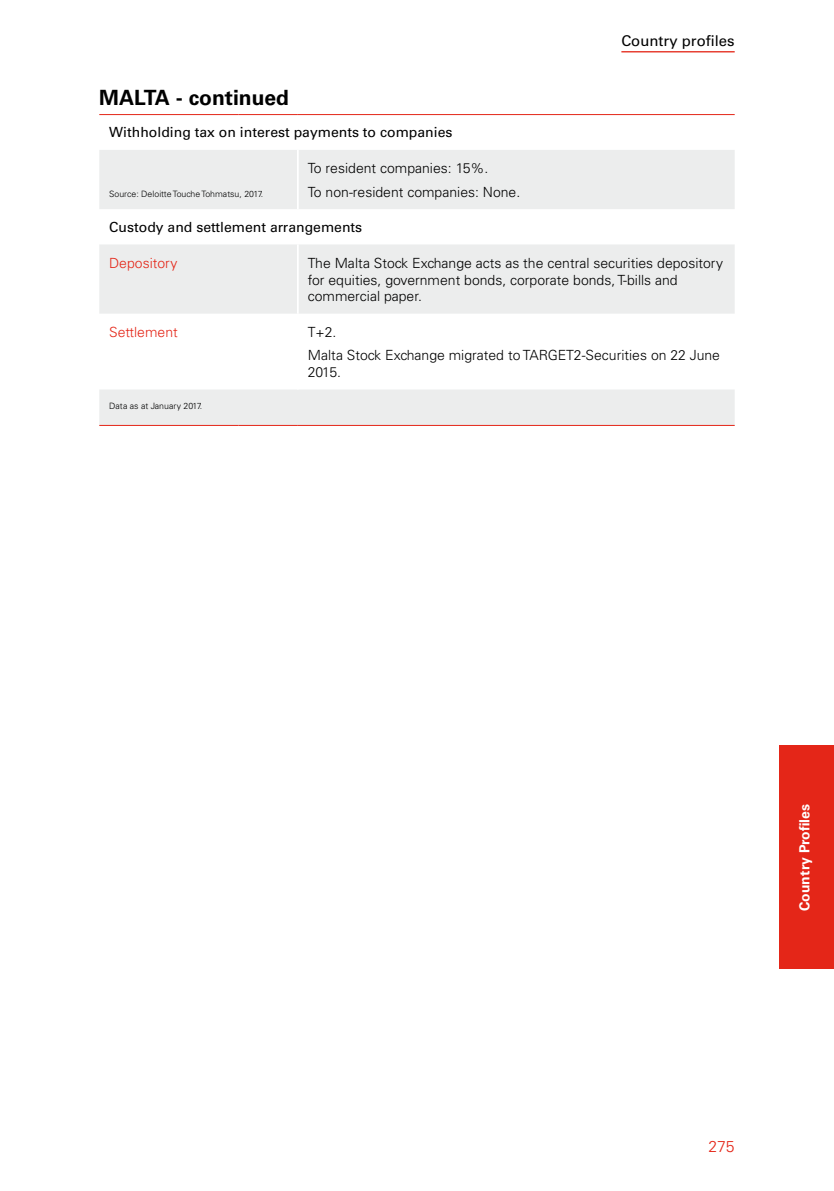
<style>
.page{position:relative;width:834px;height:1191px;background:#fff}
.page>*{position:absolute;margin:0;border:0;box-sizing:border-box;transform-origin:0 0}
.t1{font:700 21px "Univers";color:#000}
.t2{font:300 15.75px "Univers";color:#e42618}
.t3{font:14.88px "Univers";color:#000}
.t4{font:300 14px/23.3px "Univers";color:#000}
.t5{font:14px "Univers";color:#000}
.t6{font:300 14px "Univers";color:#e42618}
.t7{font:700 14px "Univers";color:#fff}
.t8{font:300 8.75px "Univers";color:#000}
</style>
<div class="page">
<hr style="left:621px;top:51px;width:113px;height:1px;background:#e42618">
<div style="left:779px;top:746px;width:54px;height:223px;background:#e42618"></div>
<svg style="left:99px;top:150px;width:635px;height:275px;fill:#eceded"></svg>
<hr style="left:297px;top:150px;width:2px;height:59px;background:#fff">
<hr style="left:297px;top:244px;width:2px;height:70px;background:#fff">
<hr style="left:297px;top:314px;width:2px;height:75px;background:#fff">
<hr style="left:99px;top:425px;width:139px;height:1px;background:#e42618">
<hr style="left:238px;top:425px;width:60px;height:1px;background:#e42618">
<hr style="left:298px;top:425px;width:436px;height:1px;background:#e42618">
<hr style="left:99px;top:114px;width:139px;height:1px;background:#e42618">
<hr style="left:238px;top:114px;width:60px;height:1px;background:#e42618">
<hr style="left:298px;top:114px;width:436px;height:1px;background:#e42618">
<h1 class="t1" style="left:99px;top:85px;width:191px">MALTA - continued</h1>
<p class="t5" style="left:109px;top:124px;width:345px">Withholding tax on interest payments to companies</p>
<p class="t3" style="left:621px;top:32px;width:115px">Country profiles</p>
<p class="t4" style="left:308px;top:157px;width:214px">To resident companies: 15%.<br>To non-resident companies: None.</p>
<p class="t5" style="left:109px;top:219px;width:254px">Custody and settlement arrangements</p>
<p class="t6" style="left:109px;top:254px;width:70px">Depository</p>
<p class="t4" style="left:308px;top:255px;width:417px;line-height:16.6px">The Malta Stock Exchange acts as the central securities depository for equities, government bonds, corporate bonds, T-bills and commercial paper.</p>
<p class="t6" style="left:109px;top:324px;width:70px">Settlement</p>
<p class="t4" style="left:308px;top:320px;width:413px">T+2.<br>Malta Stock Exchange migrated to TARGET2-Securities on 22 June</p>
<p class="t4" style="left:308px;top:360px;width:35px">2015.</p>
<p class="t8" style="left:109px;top:400px;width:95px">Data as at January 2017.</p>
<p class="t8" style="left:109px;top:188px;width:155px">Source: Deloitte Touche Tohmatsu, 2017.</p>
<p class="t7" style="left:796px;top:911px;width:109px;rotate:-90deg">Country Profiles</p>
<p class="t2" style="left:708px;top:1136px;width:28px">275</p>
</div>
